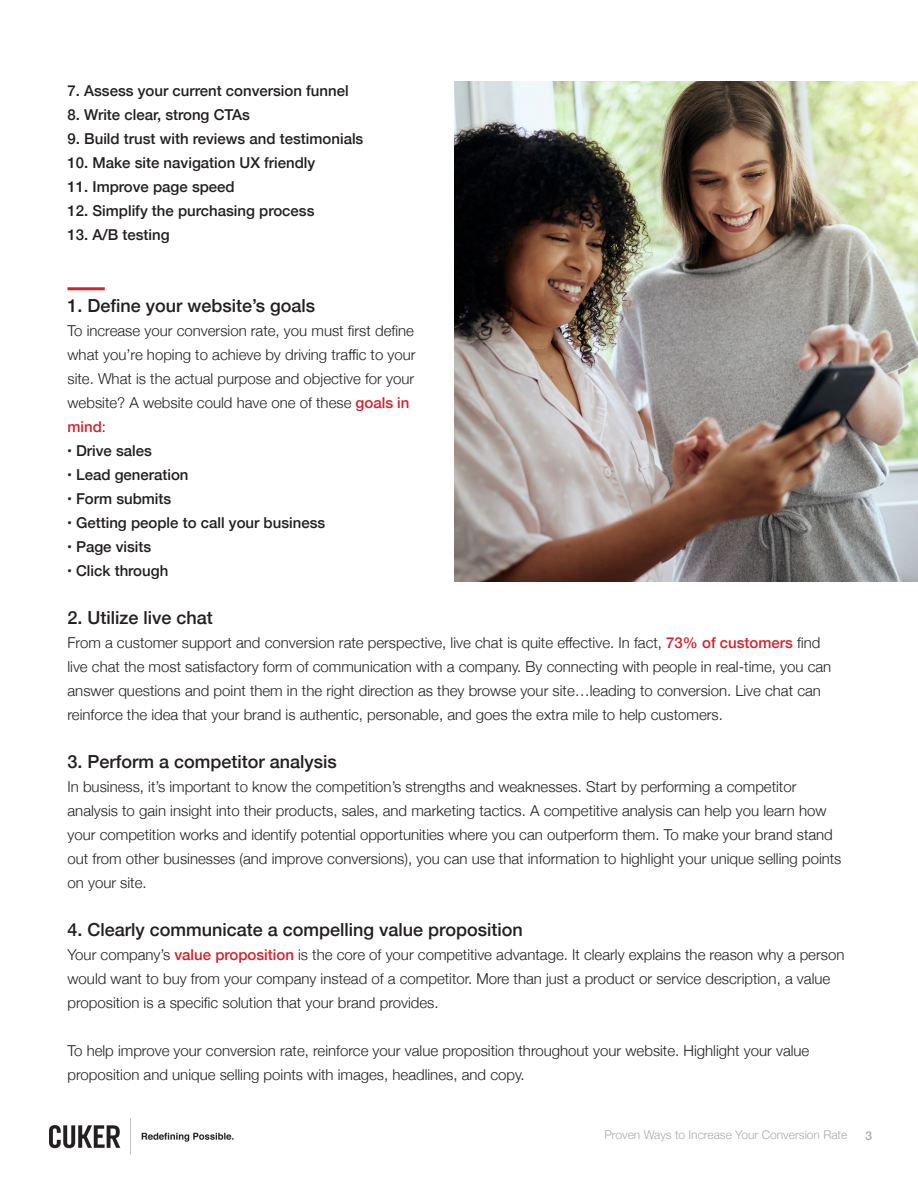
<style>
.page{position:relative;width:918px;height:1188px;background:#fff}
.page>*{position:absolute;margin:0;border:0;box-sizing:border-box;transform-origin:0 0}
.t1{font:500 18px "Helvetica Neue";color:#231f20}
.t2{font:300 15px/24px "Helvetica Neue";color:#231f20}
.t3{font:500 15px "Helvetica Neue";color:#231f20}
.t4{font:300 12px "Helvetica Neue";color:#a7aaac}
.t5{font:500 12px "Helvetica Neue";color:#a7aaac}
.s1{font-weight:500;color:#d1232a}
.s2{font-family:"Halcyon"}
</style>
<div class="page">
<img style="left:50px;top:1118px;width:183px;height:37px">
<hr style="left:68px;top:287px;width:37px;height:3px;background:#d1232a">
<img style="left:455px;top:81px;width:463px;height:500px">
<p class="t3" style="left:68px;top:78px;width:283px">7. Assess your current conversion funnel</p>
<p class="t3" style="left:68px;top:102px;width:184px">8. Write clear, strong CTAs</p>
<p class="t3" style="left:68px;top:126px;width:297px">9. Build trust with reviews and testimonials</p>
<p class="t3" style="left:68px;top:150px;width:249px">10. Make site navigation UX friendly</p>
<p class="t3" style="left:68px;top:174px;width:169px">11. Improve page speed</p>
<p class="t3" style="left:68px;top:198px;width:249px">12. Simplify the purchasing process</p>
<p class="t3" style="left:68px;top:222px;width:104px">13. A/B testing</p>
<p class="t1" style="left:68px;top:291px;width:249px">1. Define your website’s goals</p>
<p class="t2" style="left:68px;top:317px;width:350px">To increase your conversion rate, you must first define what you’re hoping to achieve by driving traffic to your site. What is the actual purpose and objective for your website? A website could have one of these <span class="s1">goals in mind</span>:</p>
<p class="t3" style="left:68px;top:438px;width:86px"><span class="s2">•</span> Drive sales</p>
<p class="t3" style="left:68px;top:462px;width:123px"><span class="s2">•</span> Lead generation</p>
<p class="t3" style="left:68px;top:486px;width:105px"><span class="s2">•</span> Form submits</p>
<p class="t3" style="left:68px;top:510px;width:259px"><span class="s2">•</span> Getting people to call your business</p>
<p class="t3" style="left:68px;top:534px;width:85px"><span class="s2">•</span> Page visits</p>
<p class="t3" style="left:68px;top:558px;width:102px"><span class="s2">•</span> Click through</p>
<p class="t1" style="left:68px;top:603px;width:147px">2. Utilize live chat</p>
<p class="t2" style="left:68px;top:629px;width:765px">From a customer support and conversion rate perspective, live chat is quite effective. In fact, <span class="s1">73% of customers</span> find live chat the most satisfactory form of communication with a company. By connecting with people in real-time, you can answer questions and point them in the right direction as they browse your site…leading to conversion. Live chat can reinforce the idea that your brand is authentic, personable, and goes the extra mile to help customers.</p>
<p class="t1" style="left:68px;top:747px;width:271px">3. Perform a competitor analysis</p>
<p class="t2" style="left:68px;top:773px;width:776px">In business, it’s important to know the competition’s strengths and weaknesses. Start by performing a competitor analysis to gain insight into their products, sales, and marketing tactics. A competitive analysis can help you learn how your competition works and identify potential opportunities where you can outperform them. To make your brand stand out from other businesses (and improve conversions), you can use that information to highlight your unique selling points on your site.</p>
<p class="t1" style="left:68px;top:915px;width:457px">4. Clearly communicate a compelling value proposition</p>
<p class="t2" style="left:68px;top:941px;width:778px">Your company’s <span class="s1">value proposition</span> is the core of your competitive advantage. It clearly explains the reason why a person would want to buy from your company instead of a competitor. More than just a product or service description, a value proposition is a specific solution that your brand provides.</p>
<p class="t2" style="left:68px;top:1037px;width:743px">To help improve your conversion rate, reinforce your value proposition throughout your website. Highlight your value proposition and unique selling points with images, headlines, and copy.</p>
<p class="t4" style="left:604px;top:1125px;width:244px">Proven Ways to Increase Your Conversion Rate</p>
<p class="t5" style="left:866px;top:1126px;width:8px">3</p>
</div>
